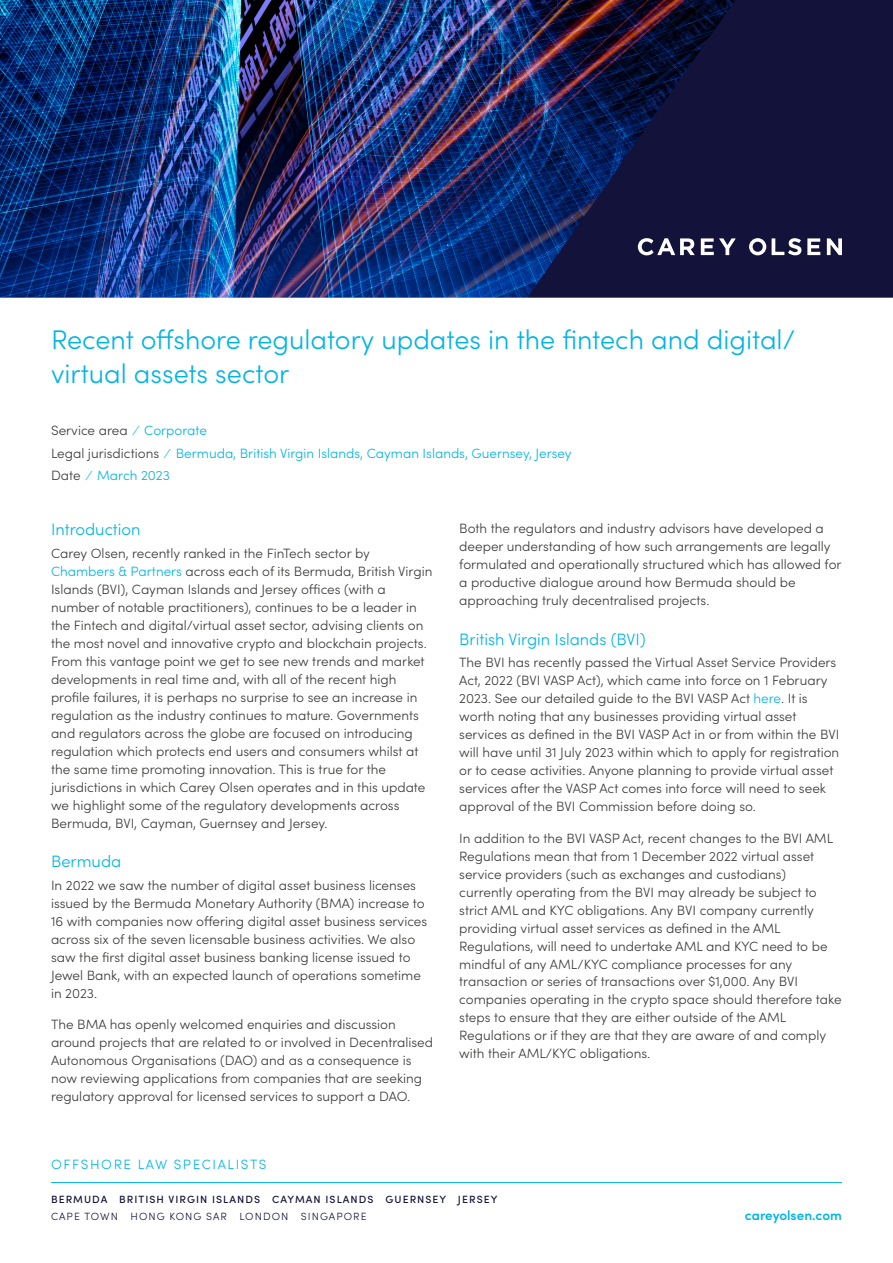
<style>
.page{position:relative;width:893px;height:1263px;background:#fff}
.page>*{position:absolute;margin:0;border:0;box-sizing:border-box;transform-origin:0 0}
.t1{font:300 27px/34.2px "Sofia Pro";color:#00b4e5}
.t2{font:300 16.5px "Sofia Pro";color:#00b4e5}
.t3{font:300 13.5px/18px "Sofia Pro";color:#3c3c3b}
.t4{font:300 13.5px/22.5px "Sofia Pro";color:#00b4e5}
.t5{font:300 13.5px "Sofia Pro";letter-spacing:.12em;color:#00b4e5}
.t6{font:600 13.5px "Sofia Pro";color:#00b4e5}
.t7{font:500 10.5px "Sofia Pro";letter-spacing:.1em;color:#13123a}
.t8{font:300 10.5px "Sofia Pro";letter-spacing:.1em;color:#13123a}
.s1{color:#3c3c3b}
.s2{color:#00b4e5}
</style>
<div class="page">
<hr style="left:51px;top:1182px;width:791px;height:1px;background:#00b4e5">
<img style="left:0;top:0;width:527px;height:298px">
<svg style="left:527px;top:0;width:366px;height:298px;background:#13153f"></svg>
<svg style="left:701px;top:238px;width:35px;height:17px"></svg>
<svg style="left:772px;top:238px;width:29px;height:17px"></svg>
<svg style="left:807px;top:238px;width:13px;height:17px"></svg>
<svg style="left:827px;top:238px;width:15px;height:17px"></svg>
<svg style="left:749px;top:238px;width:17px;height:17px"></svg>
<svg style="left:638px;top:238px;width:57px;height:17px"></svg>
<h1 class="t1" style="left:51px;top:320px;width:746px">Recent offshore regulatory updates in the fintech and digital/ virtual assets sector</h1>
<p class="t4" style="left:51px;top:418px;width:522px"><span class="s1">Service area</span> ⁄ Corporate<br><span class="s1">Legal jurisdictions</span> ⁄ Bermuda, British Virgin Islands, Cayman Islands, Guernsey, Jersey<br><span class="s1">Date</span> ⁄ March 2023</p>
<p class="t2" style="left:51px;top:517px;width:91px">Introduction</p>
<p class="t3" style="left:51px;top:543px;width:383px">Carey Olsen, recently ranked in the FinTech sector by <span class="s2">Chambers &amp; Partners</span> across each of its Bermuda, British Virgin Islands (BVI), Cayman Islands and Jersey offices (with a number of notable practitioners), continues to be a leader in the Fintech and digital/virtual asset sector, advising clients on the most novel and innovative crypto and blockchain projects.<br>From this vantage point we get to see new trends and market developments in real time and, with all of the recent high profile failures, it is perhaps no surprise to see an increase in regulation as the industry continues to mature. Governments and regulators across the globe are focused on introducing regulation which protects end users and consumers whilst at the same time promoting innovation. This is true for the jurisdictions in which Carey Olsen operates and in this update we highlight some of the regulatory developments across Bermuda, BVI, Cayman, Guernsey and Jersey.</p>
<p class="t2" style="left:51px;top:849px;width:72px">Bermuda</p>
<p class="t3" style="left:51px;top:875px;width:378px">In 2022 we saw the number of digital asset business licenses issued by the Bermuda Monetary Authority (BMA) increase to 16 with companies now offering digital asset business services across six of the seven licensable business activities. We also saw the first digital asset business banking license issued to Jewel Bank, with an expected launch of operations sometime in 2023.</p>
<p class="t3" style="left:51px;top:1015px;width:384px">The BMA has openly welcomed enquiries and discussion around projects that are related to or involved in Decentralised Autonomous Organisations (DAO) and as a consequence is now reviewing applications from companies that are seeking regulatory approval for licensed services to support a DAO.</p>
<p class="t3" style="left:459px;top:518px;width:384px">Both the regulators and industry advisors have developed a deeper understanding of how such arrangements are legally formulated and operationally structured which has allowed for a productive dialogue around how Bermuda should be approaching truly decentralised projects.</p>
<p class="t2" style="left:459px;top:627px;width:188px">British Virgin Islands (BVI)</p>
<p class="t3" style="left:459px;top:652px;width:382px">The BVI has recently passed the Virtual Asset Service Providers Act, 2022 (BVI VASP Act), which came into force on 1 February 2023. See our detailed guide to the BVI VASP Act <span class="s2">here</span>. It is worth noting that any businesses providing virtual asset services as defined in the BVI VASP Act in or from within the BVI will have until 31 July 2023 within which to apply for registration or to cease activities. Anyone planning to provide virtual asset services after the VASP Act comes into force will need to seek approval of the BVI Commission before doing so.</p>
<p class="t3" style="left:459px;top:828px;width:384px">In addition to the BVI VASP Act, recent changes to the BVI AML Regulations mean that from 1 December 2022 virtual asset service providers (such as exchanges and custodians) currently operating from the BVI may already be subject to strict AML and KYC obligations. Any BVI company currently providing virtual asset services as defined in the AML Regulations, will need to undertake AML and KYC need to be mindful of any AML/KYC compliance processes for any transaction or series of transactions over $1,000. Any BVI companies operating in the crypto space should therefore take steps to ensure that they are either outside of the AML Regulations or if they are that they are aware of and comply with their AML/KYC obligations.</p>
<p class="t5" style="left:51px;top:1155px;width:217px">OFFSHORE LAW SPECIALISTS</p>
<p class="t7" style="left:51px;top:1191px;width:448px">BERMUDA BRITISH VIRGIN ISLANDS CAYMAN ISLANDS GUERNSEY JERSEY</p>
<p class="t8" style="left:51px;top:1209px;width:317px">CAPE TOWN HONG KONG SAR LONDON SINGAPORE</p>
<p class="t6" style="left:745px;top:1205px;width:98px">careyolsen.com</p>
</div>
